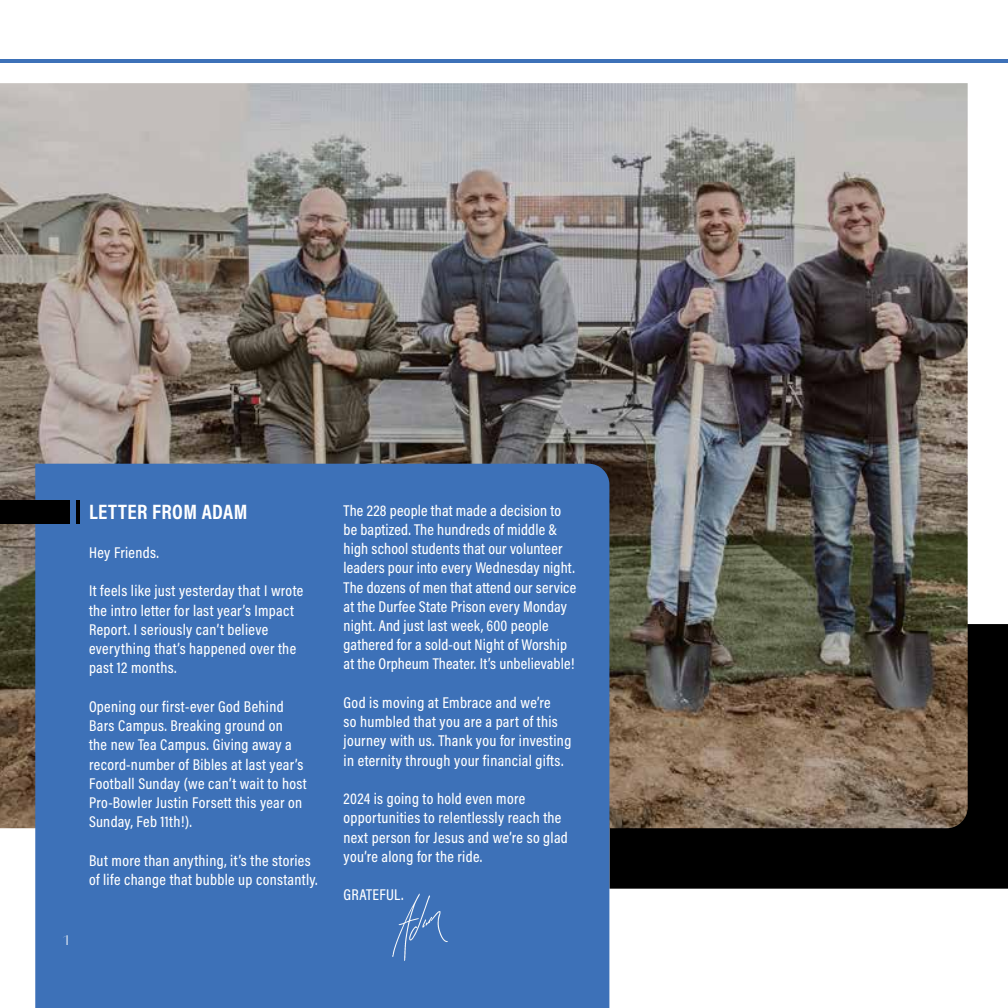
<style>
.page{position:relative;width:1008px;height:1008px;background:#fff}
.page>*{position:absolute;margin:0;border:0;box-sizing:border-box;transform-origin:0 0}
.t1{font:700 21px "Acumin Pro Cond";letter-spacing:.02em;color:#fff}
.t2{font:500 15.75px/19.2px "Acumin Pro Cond";letter-spacing:.02em;color:#fff}
.t3{font:300 14px "Magnat Poster";color:#fff}
</style>
<div class="page">
<div style="left:609px;top:624px;width:399px;height:265px;background:#000"></div>
<img style="left:0;top:83px;width:968px;height:745px">
<div style="left:35px;top:464px;width:574px;height:544px;background:#3d71b8"></div>
<hr style="left:77px;top:500px;width:3px;height:24px;background:#000">
<div style="left:373px;top:873px;width:105px;height:102px;background:#3d71b8"></div>
<svg style="left:383px;top:884px;width:75px;height:87px;background:#4577ba"></svg>
<div style="left:0;top:500px;width:70px;height:24px;background:#000"></div>
<hr style="left:0;top:60px;width:1008px;height:3px;background:#3d71b8">
<p class="t3" style="left:63px;top:931px;width:7px">1</p>
<h1 class="t1" style="left:89px;top:498px;width:160px">LETTER FROM ADAM</h1>
<p class="t2" style="left:89px;top:543px;width:71px">Hey Friends.</p>
<p class="t2" style="left:89px;top:581px;width:216px">It feels like just yesterday that I wrote the intro letter for last year’s Impact Report. I seriously can’t believe everything that’s happened over the past 12 months.</p>
<p class="t2" style="left:89px;top:697px;width:219px">Opening our first-ever God Behind Bars Campus. Breaking ground on<br>the new Tea Campus. Giving away a record-number of Bibles at last year’s Football Sunday (we can’t wait to host Pro-Bowler Justin Forsett this year on Sunday, Feb 11th!).</p>
<p class="t2" style="left:89px;top:850px;width:230px">But more than anything, it’s the stories of life change that bubble up constantly.</p>
<p class="t2" style="left:344px;top:500px;width:234px">The 228 people that made a decision to be baptized. The hundreds of middle &amp; high school students that our volunteer leaders pour into every Wednesday night.<br>The dozens of men that attend our service at the Durfee State Prison every Monday night. And just last week, 600 people gathered for a sold-out Night of Worship at the Orpheum Theater. It’s unbelievable!</p>
<p class="t2" style="left:344px;top:693px;width:229px">God is moving at Embrace and we’re<br>so humbled that you are a part of this journey with us. Thank you for investing in eternity through your financial gifts.</p>
<p class="t2" style="left:344px;top:789px;width:226px">2024 is going to hold even more opportunities to relentlessly reach the next person for Jesus and we’re so glad you’re along for the ride.</p>
<p class="t2" style="left:344px;top:885px;width:62px">GRATEFUL.</p>
</div>
